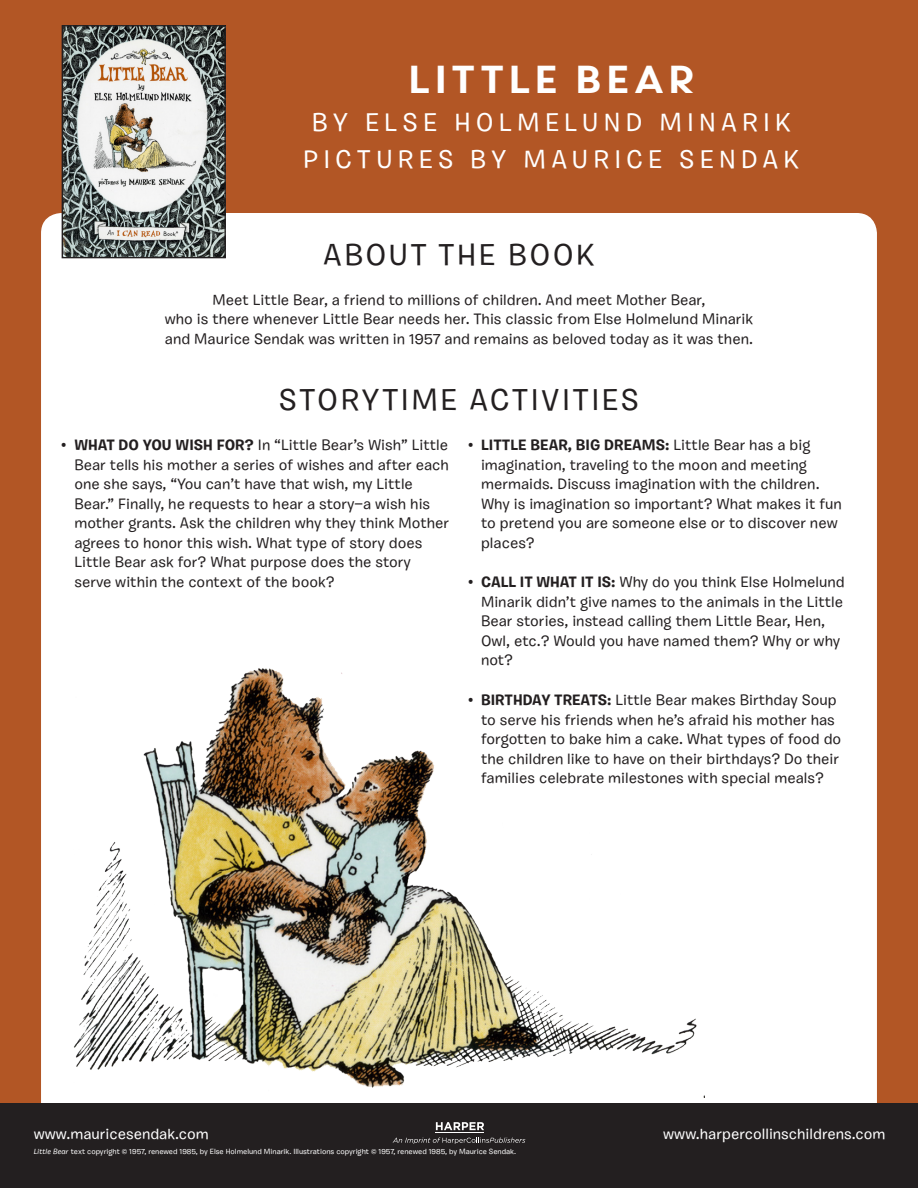
<style>
.page{position:relative;width:918px;height:1188px;background:#b25625}
.page>*{position:absolute;margin:0;border:0;box-sizing:border-box;transform-origin:0 0}
.t1{font:39px "Core Circus";letter-spacing:-.095em;color:#fff;scale:1.05 1}
.t2{font:500 30px "Burbank Small";letter-spacing:.08em;color:#231f20}
.t3{font:500 25.5px/37.5px "Burbank Small";letter-spacing:.2em;color:#fff;text-align:center}
.t4{font:500 15px/19.5px "Burbank Small";color:#231f20}
.t5{font:500 15px "Burbank Small";color:#fff}
.t6{font:500 7.5px "Burbank Small";color:#fff}
.s1{font-weight:700}
.s2{font-style:italic}
</style>
<div class="page">
<div style="left:41px;top:213px;width:836px;height:921px;background:#fff;border-radius:20px"></div>
<div style="left:0;top:1104px;width:918px;height:84px;background:#231f20"></div>
<hr style="left:436px;top:1132px;width:48px;height:1px;background:#fff">
<svg style="left:436px;top:1122px;width:48px;height:8px"></svg>
<svg style="left:393px;top:1138px;width:132px;height:6px"></svg>
<img style="left:64px;top:27px;width:160px;height:229px">
<div style="left:62px;top:25px;width:164px;height:233px;border:1px solid #231f20"></div>
<img style="left:74px;top:668px;width:631px;height:430px">
<h1 class="t1" style="left:404px;top:53px;width:282px">LITTLE BEAR</h1>
<h3 class="t3" style="left:303px;top:103px;width:498px">BY ELSE HOLMELUND MINARIK<br>PICTURES BY MAURICE SENDAK</h3>
<h2 class="t2" style="left:323px;top:236px;width:273px">ABOUT THE BOOK</h2>
<p class="t4" style="left:165px;top:290px;width:590px;text-align:center">Meet Little Bear, a friend to millions of children. And meet Mother Bear,<br>who is there whenever Little Bear needs her. This classic from Else Holmelund Minarik and Maurice Sendak was written in 1957 and remains as beloved today as it was then.</p>
<h2 class="t2" style="left:279px;top:381px;width:362px">STORYTIME ACTIVITIES</h2>
<p class="t4" style="left:74px;top:435px;width:376px;text-indent:-13px">• <span class="s1">WHAT DO YOU WISH FOR?</span> In “Little Bear’s Wish” Little Bear tells his mother a series of wishes and after each one she says, “You can’t have that wish, my Little Bear.” Finally, he requests to hear a story—a wish his mother grants. Ask the children why they think Mother agrees to honor this wish. What type of story does Little Bear ask for? What purpose does the story serve within the context of the book?</p>
<p class="t4" style="left:481px;top:435px;width:362px;text-indent:-13px">• <span class="s1">LITTLE BEAR, BIG DREAMS:</span> Little Bear has a big imagination, traveling to the moon and meeting mermaids. Discuss imagination with the children.<br>Why is imagination so important? What makes it fun to pretend you are someone else or to discover new places?</p>
<p class="t4" style="left:481px;top:572px;width:365px;text-indent:-13px">• <span class="s1">CALL IT WHAT IT IS:</span> Why do you think Else Holmelund Minarik didn’t give names to the animals in the Little Bear stories, instead calling them Little Bear, Hen, Owl, etc.? Would you have named them? Why or why not?</p>
<p class="t4" style="left:481px;top:690px;width:362px;text-indent:-13px">• <span class="s1">BIRTHDAY TREATS:</span> Little Bear makes Birthday Soup to serve his friends when he’s afraid his mother has forgotten to bake him a cake. What types of food do the children like to have on their birthdays? Do their families celebrate milestones with special meals?</p>
<p class="t5" style="left:34px;top:1124px;width:177px">www.mauricesendak.com</p>
<p class="t5" style="left:663px;top:1124px;width:224px">www.harpercollinschildrens.com</p>
<p class="t6" style="left:34px;top:1147px;width:484px"><span class="s2">Little Bear</span> text copyright © 1957, renewed 1985, by Else Holmelund Minarik. Illustrations copyright © 1957, renewed 1985, by Maurice Sendak.</p>
</div>
